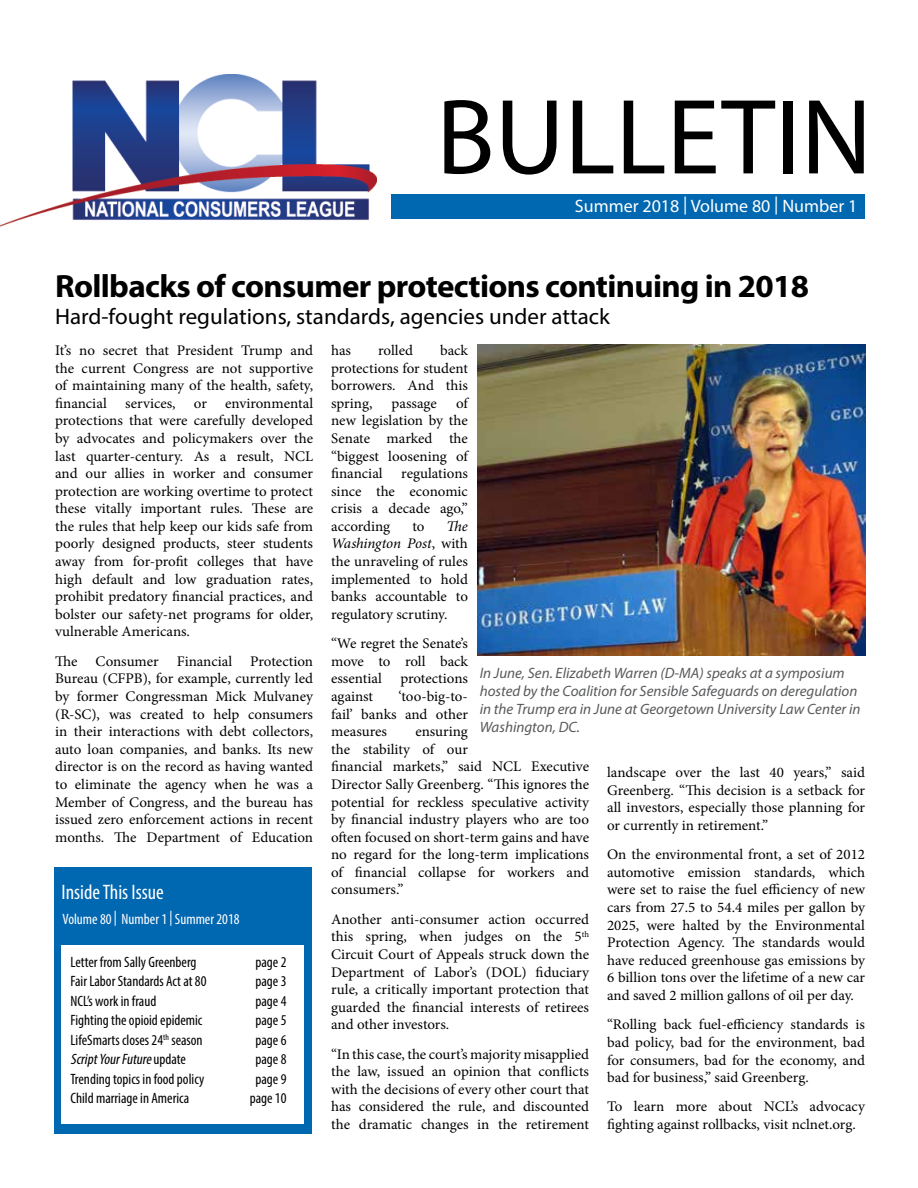
<style>
.page{position:relative;width:918px;height:1188px;background:#fff}
.page>*{position:absolute;margin:0;border:0;box-sizing:border-box;transform-origin:0 0}
.t1{font:108px "Myriad Pro";color:#000}
.t2{font:700 32.25px "Myriad Pro";letter-spacing:-.02em;color:#000}
.t3{font:22.5px "Myriad Pro";color:#000}
.t4{font:condensed 21px "Myriad Pro";color:#fff}
.t5{font:18px "Myriad Pro";color:#fff}
.t6{font:condensed 15px "Myriad Pro";color:#000}
.t7{font:italic 15px/18px "Myriad Pro";color:#58595b}
.t8{font:condensed 15px "Myriad Pro";color:#fff}
.t9{font:italic condensed 15px "Myriad Pro";color:#000}
.t10{font:14.7px/17.5px "Minion Pro";letter-spacing:-.005em;color:#000;text-align:justify}
.s1{font-style:italic}
.s2{font-style:normal}
</style>
<div class="page">
<div style="left:391px;top:194px;width:474px;height:25px;background:#0067b1"></div>
<div style="left:54px;top:867px;width:258px;height:267px;background:#0067b1"></div>
<div style="left:62px;top:945px;width:242px;height:178px;background:#fff"></div>
<img style="left:0;top:74px;width:377px;height:153px">
<img style="left:478px;top:345px;width:388px;height:310px">
<h1 class="t1" style="left:436px;top:71px;width:437px">BULLETIN</h1>
<p class="t5" style="left:575px;top:195px;width:284px">Summer 2018 | Volume 80 | Number 1</p>
<h2 class="t2" style="left:55px;top:265px;width:755px">Rollbacks of consumer protections continuing in 2018</h2>
<h3 class="t3" style="left:55px;top:303px;width:556px">Hard-fought regulations, standards, agencies under attack</h3>
<p class="t10" style="left:55px;top:342px;width:259px">It’s no secret that President Trump and the current Congress are not supportive of maintaining many of the health, safety, financial services, or environmental protections that were carefully developed by advocates and policymakers over the last quarter-century. As a result, NCL and our allies in worker and consumer protection are working overtime to protect these vitally important rules. These are the rules that help keep our kids safe from poorly designed products, steer students away from for-profit colleges that have high default and low graduation rates, prohibit predatory financial practices, and bolster our safety-net programs for older, vulnerable Americans.</p>
<p class="t10" style="left:55px;top:652px;width:259px">The Consumer Financial Protection Bureau (CFPB), for example, currently led by former Congressman Mick Mulvaney (R-SC), was created to help consumers in their interactions with debt collectors, auto loan companies, and banks. Its new director is on the record as having wanted to eliminate the agency when he was a Member of Congress, and the bureau has issued zero enforcement actions in recent months. The Department of Education</p>
<p class="t10" style="left:331px;top:342px;width:138px;text-indent:109px">back protections for student borrowers. And this spring,</p>
<p class="t10" style="left:331px;top:342px;width:22px">has</p>
<p class="t10" style="left:378px;top:342px;width:36px">rolled</p>
<p class="t10" style="left:331px;top:394px;width:138px;text-indent:125px">of new legislation by the Senate marked the “biggest loosening of financial</p>
<p class="t10" style="left:392px;top:394px;width:47px">passage</p>
<p class="t10" style="left:331px;top:465px;width:138px;text-indent:70px">regulations since the economic crisis a decade ago,” according</p>
<p class="t10" style="left:331px;top:518px;width:138px;text-indent:115px"><span class="s1">The Washington Post</span>, with the unraveling of rules implemented to hold banks accountable to regulatory scrutiny.</p>
<p class="t10" style="left:331px;top:635px;width:138px">“We regret the Senate’s move to roll back essential protections against</p>
<p class="t10" style="left:412px;top:518px;width:14px">to</p>
<p class="t7" style="left:480px;top:663px;width:382px">In June, Sen. Elizabeth Warren (D-MA) speaks at a symposium hosted by the Coalition for Sensible Safeguards on deregulation in the Trump era in June at Georgetown University Law Center in Washington, DC.</p>
<p class="t10" style="left:331px;top:688px;width:138px;text-indent:67px">‘too-big-to&shy;fail’ banks and other measures</p>
<p class="t10" style="left:331px;top:723px;width:259px;text-align:left;text-indent:84px">ensuring<br>the stability of our<br>financial markets,” said NCL Executive Director Sally Greenberg. “This ignores the potential for reckless speculative activity by financial industry players who are too often focused on short-term gains and have no regard for the long-term implications of financial collapse for workers and consumers.”</p>
<p class="t10" style="left:331px;top:910px;width:259px">Another anti-consumer action occurred this spring, when judges on the 5<sup>th </sup>Circuit Court of Appeals struck down the Department of Labor’s (DOL) fiduciary rule, a critically important protection that guarded the financial interests of retirees and other investors.</p>
<p class="t10" style="left:331px;top:1045px;width:260px">“In this case, the court’s majority misapplied the law, issued an opinion that conflicts with the decisions of every other court that has considered the rule, and discounted the dramatic changes in the retirement</p>
<p class="t10" style="left:607px;top:764px;width:259px">landscape over the last 40 years,” said Greenberg. “This decision is a setback for all investors, especially those planning for or currently in retirement.”</p>
<p class="t10" style="left:607px;top:846px;width:260px">On the environmental front, a set of 2012 automotive emission standards, which were set to raise the fuel efficiency of new cars from 27.5 to 54.4 miles per gallon by 2025, were halted by the Environmental Protection Agency. The standards would have reduced greenhouse gas emissions by 6 billion tons over the lifetime of a new car and saved 2 million gallons of oil per day.</p>
<p class="t10" style="left:607px;top:1016px;width:259px">“Rolling back fuel-efficiency standards is bad policy, bad for the environment, bad for consumers, bad for the economy, and bad for business,” said Greenberg.</p>
<p class="t10" style="left:607px;top:1098px;width:259px">To learn more about NCL’s advocacy fighting against rollbacks, visit nclnet.org.</p>
<h3 class="t4" style="left:62px;top:879px;width:104px">Inside This Issue</h3>
<p class="t8" style="left:63px;top:910px;width:179px">Volume 80 | Number 1 | Summer 2018</p>
<p class="t6" style="left:70px;top:953px;width:127px">Letter from Sally Greenberg</p>
<p class="t6" style="left:255px;top:953px;width:33px">page 2</p>
<p class="t6" style="left:70px;top:972px;width:138px">Fair Labor Standards Act at 80</p>
<p class="t6" style="left:255px;top:972px;width:33px">page 3</p>
<p class="t6" style="left:70px;top:992px;width:87px">NCL’s work in fraud</p>
<p class="t6" style="left:255px;top:992px;width:33px">page 4</p>
<p class="t6" style="left:70px;top:1011px;width:133px">Fighting the opioid epidemic</p>
<p class="t6" style="left:255px;top:1011px;width:33px">page 5</p>
<p class="t6" style="left:70px;top:1031px;width:134px">LifeSmarts closes 24<sup>th</sup> season</p>
<p class="t6" style="left:255px;top:1031px;width:33px">page 6</p>
<p class="t9" style="left:70px;top:1050px;width:117px">ScriptYourFuture<span class="s2">u p d a t e</span></p>
<p class="t6" style="left:255px;top:1050px;width:33px">page 8</p>
<p class="t6" style="left:70px;top:1070px;width:135px">Trending topics in food policy</p>
<p class="t6" style="left:255px;top:1070px;width:33px">page 9</p>
<p class="t6" style="left:70px;top:1089px;width:120px">Child marriage in America</p>
<p class="t6" style="left:250px;top:1089px;width:38px">page 10</p>
</div>
